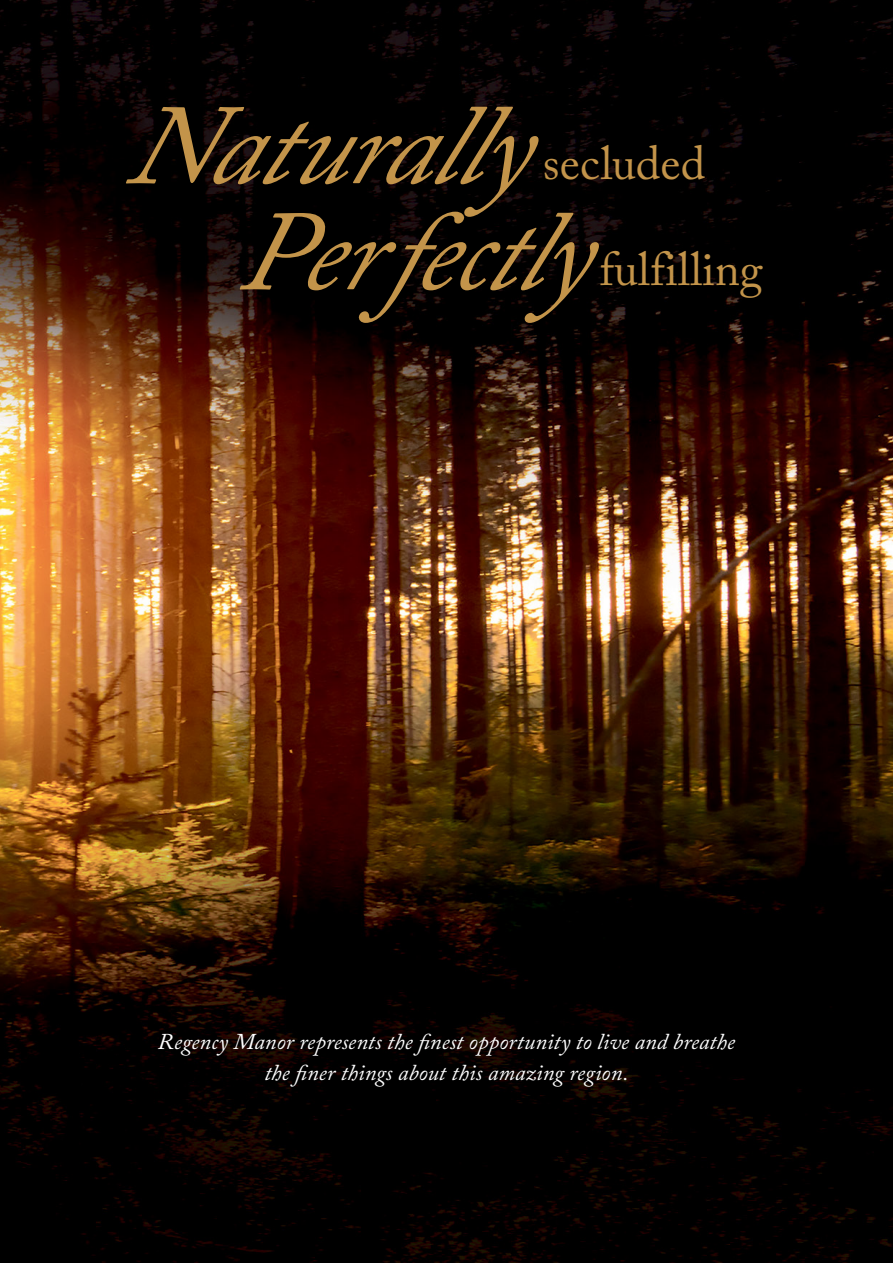
<style>
.page{position:relative;width:893px;height:1263px;background:#fff}
.page>*{position:absolute;margin:0;border:0;box-sizing:border-box;transform-origin:0 0}
.t1{font:italic 113.25px "Adobe Caslon Pro";letter-spacing:-.03em;color:#c3944a}
.t2{font:47.25px "Adobe Caslon Pro";color:#c3944a}
.t3{font:italic 22.5px/31.5px "Adobe Caslon Pro";letter-spacing:.005em;color:#fff;text-align:center}
</style>
<div class="page">
<img style="left:0;top:0;width:893px;height:1263px">
<p class="t1" style="left:128px;top:78px;width:402px">Naturally</p>
<p class="t2" style="left:543px;top:135px;width:164px">secluded</p>
<p class="t1" style="left:237px;top:184px;width:352px">Perfectly</p>
<p class="t2" style="left:599px;top:241px;width:165px">fulfilling</p>
<p class="t3" style="left:158px;top:1025px;width:578px">Regency Manor represents the finest opportunity to live and breathe the finer things about this amazing region.</p>
</div>
